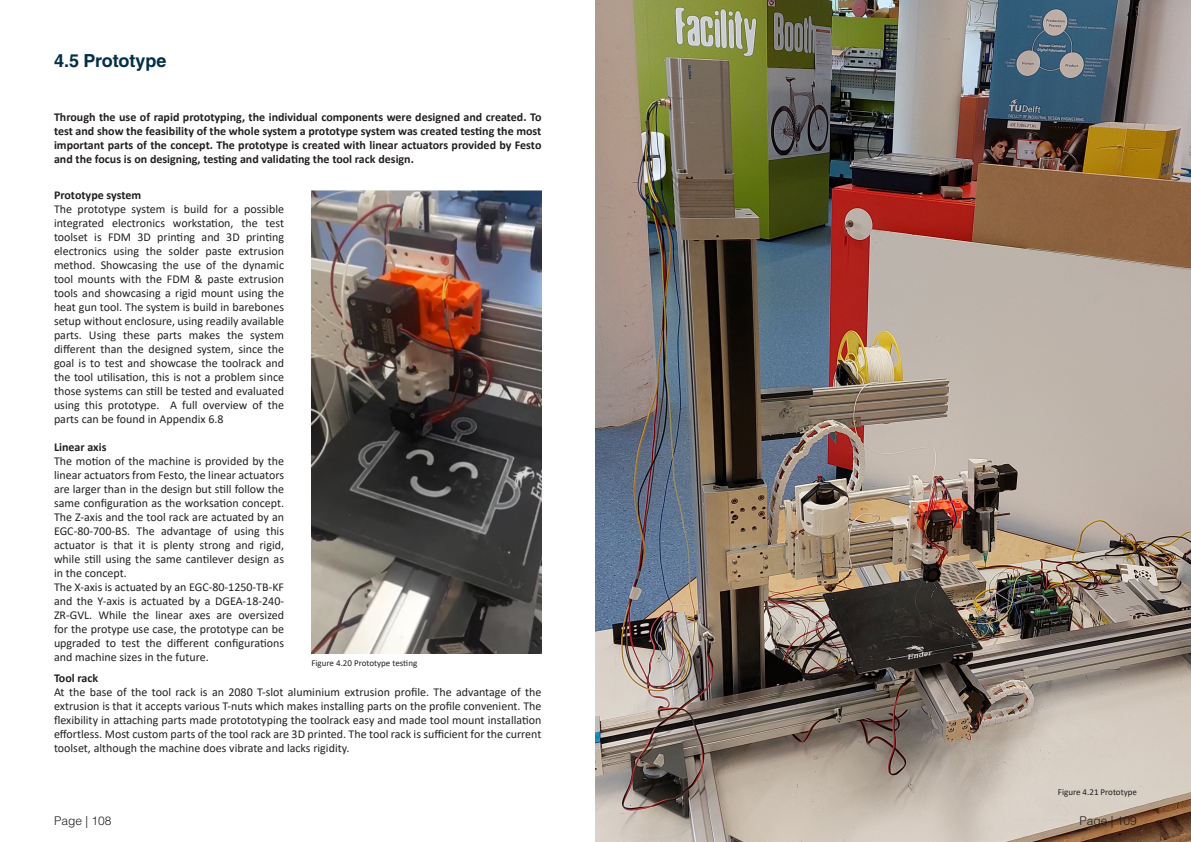
<style>
.page{position:relative;width:1191px;height:842px;background:#fff}
.page>*{position:absolute;margin:0;border:0;box-sizing:border-box;transform-origin:0 0}
.t1{font:700 18px "Helvetica LT Std";color:#032f47}
.t2{font:12px/14px "Calibri";color:#231f20;text-align:justify}
.t3{font:700 12px/14px "Calibri";color:#231f20;text-align:justify}
.t4{font:300 12px "Helvetica LT Std";color:#231f20}
.t5{font:9px "Calibri";color:#231f20}
</style>
<div class="page">
<img style="left:311px;top:190px;width:230px;height:464px">
<img style="left:595px;top:1px;width:596px;height:841px">
<p class="t1" style="left:54px;top:50px;width:114px">4.5 Prototype</p>
<p class="t3" style="left:54px;top:110px;width:489px">Through the use of rapid prototyping, the individual components were designed and created. To test and show the feasibility of the whole system a prototype system was created testing the most important parts of the concept. The prototype is created with linear actuators provided by Festo and the focus is on designing, testing and validating the tool rack design.</p>
<p class="t3" style="left:54px;top:188px;width:89px">Prototype system</p>
<p class="t2" style="left:54px;top:202px;width:232px">The prototype system is build for a possible integrated electronics workstation, the test toolset is FDM 3D printing and 3D printing electronics using the solder paste extrusion method. Showcasing the use of the dynamic tool mounts with the FDM &amp; paste extrusion tools and showcasing a rigid mount using the heat gun tool. The system is build in barebones setup without enclosure, using readily available parts. Using these parts makes the system different than the designed system, since the goal is to test and showcase the toolrack and the tool utilisation, this is not a problem since those systems can still be tested and evaluated using this prototype. A full overview of the parts can be found in Appendix 6.8</p>
<p class="t3" style="left:54px;top:440px;width:54px">Linear axis</p>
<p class="t2" style="left:54px;top:454px;width:232px">The motion of the machine is provided by the linear actuators from Festo, the linear actuators are larger than in the design but still follow the same configuration as the worksation concept.<br>The Z-axis and the tool rack are actuated by an EGC-80-700-BS. The advantage of using this actuator is that it is plenty strong and rigid, while still using the same cantilever design as in the concept.</p>
<p class="t2" style="left:54px;top:580px;width:232px">The X-axis is actuated by an EGC-80-1250-TB-KF and the Y-axis is actuated by a DGEA-18-240- ZR-GVL. While the linear axes are oversized for the protype use case, the prototype can be upgraded to test the different configurations and machine sizes in the future.</p>
<p class="t5" style="left:311px;top:657px;width:107px">Figure 4.20 Prototype testing</p>
<p class="t3" style="left:54px;top:671px;width:46px">Tool rack</p>
<p class="t2" style="left:54px;top:685px;width:489px">At the base of the tool rack is an 2080 T-slot aluminium extrusion profile. The advantage of the extrusion is that it accepts various T-nuts which makes installing parts on the profile convenient. The flexibility in attaching parts made protototyping the toolrack easy and made tool mount installation effortless. Most custom parts of the tool rack are 3D printed. The tool rack is sufficient for the current toolset, although the machine does vibrate and lacks rigidity.</p>
<p class="t5" style="left:1058px;top:785px;width:81px">Figure 4.21 Prototype</p>
<p class="t4" style="left:54px;top:813px;width:59px">Page | 108</p>
<p class="t4" style="left:1079px;top:813px;width:59px">Page | 109</p>
</div>
